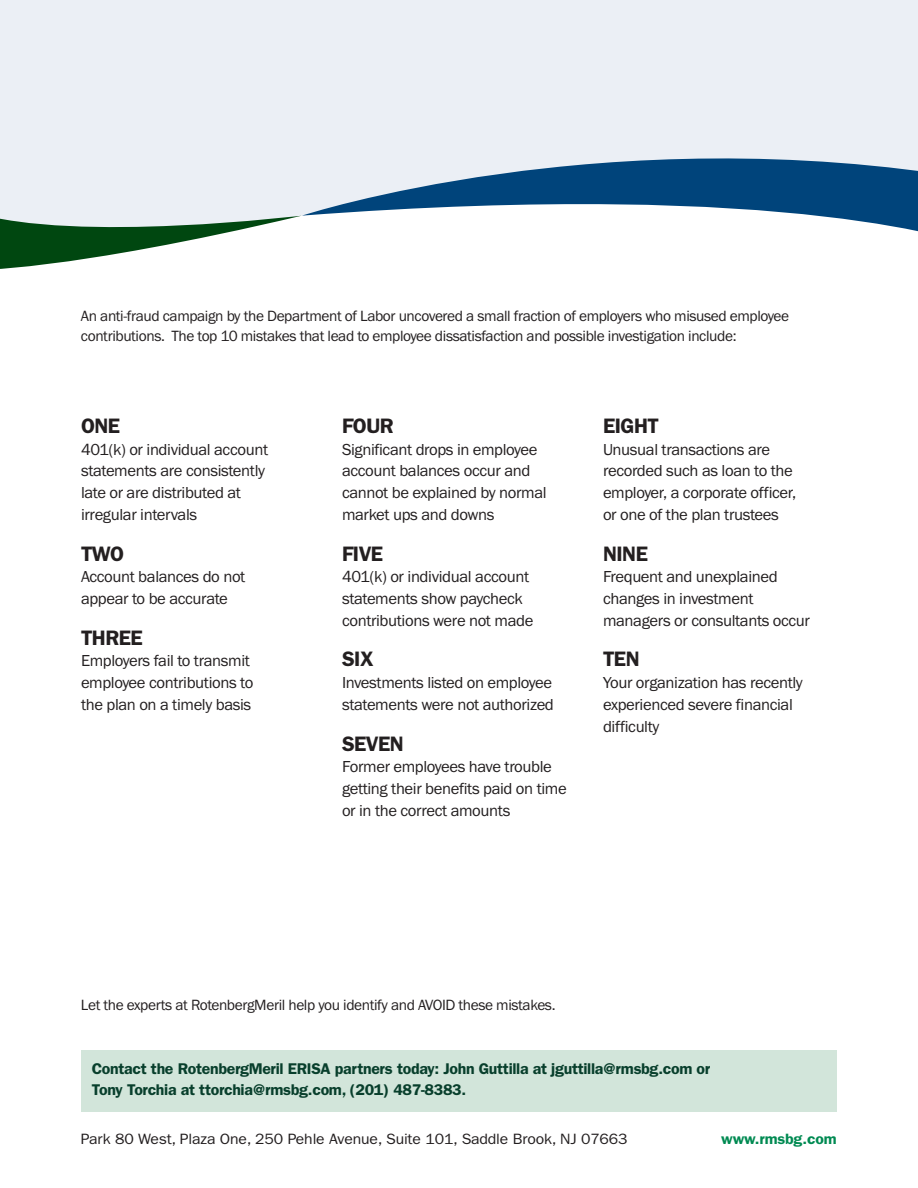
<style>
.page{position:relative;width:918px;height:1188px;background:#fff}
.page>*{position:absolute;margin:0;border:0;box-sizing:border-box;transform-origin:0 0}
.t1{font:600 21px "ITC Franklin Gothic Std";letter-spacing:-.025em;color:#231f20}
.t2{font:16.5px/21.8px "Franklin Gothic";letter-spacing:-.025em;color:#231f20}
.t3{font:600 15.6px/21px "ITC Franklin Gothic Std";letter-spacing:-.02em;color:#083f2c}
.t4{font:15.3px/19.5px "Franklin Gothic";letter-spacing:-.025em;color:#231f20}
.t5{font:15px "ITC Franklin Gothic Std";letter-spacing:-.01em;color:#231f20;scale:1.05 1}
.t6{font:600 15px "ITC Franklin Gothic Std";letter-spacing:-.01em;color:#008a52;scale:1.05 1}
</style>
<div class="page">
<div style="left:81px;top:1050px;width:756px;height:62px;background:#d2e5da"></div>
<div style="left:0;top:0;width:918px;height:212px;background:#ebeff5"></div>
<svg style="left:0;top:212px;width:302px;height:57px"></svg>
<svg style="left:302px;top:117px;width:616px;height:115px;fill:#ebeff5"></svg>
<p class="t4" style="left:81px;top:306px;width:710px">An anti-fraud campaign by the Department of Labor uncovered a small fraction of employers who misused employee contributions. The top 10 mistakes that lead to employee dissatisfaction and possible investigation include:</p>
<p class="t1" style="left:81px;top:419px;width:41px">ONE</p>
<p class="t2" style="left:81px;top:438px;width:189px">401(k) or individual account statements are consistently late or are distributed at irregular intervals</p>
<p class="t1" style="left:81px;top:546px;width:45px">TWO</p>
<p class="t2" style="left:81px;top:566px;width:166px">Account balances do not appear to be accurate</p>
<p class="t1" style="left:81px;top:630px;width:63px">THREE</p>
<p class="t2" style="left:81px;top:650px;width:174px">Employers fail to transmit employee contributions to the plan on a timely basis</p>
<p class="t1" style="left:342px;top:419px;width:53px">FOUR</p>
<p class="t2" style="left:342px;top:438px;width:206px">Significant drops in employee account balances occur and cannot be explained by normal market ups and downs</p>
<p class="t1" style="left:342px;top:546px;width:43px">FIVE</p>
<p class="t2" style="left:342px;top:566px;width:193px">401(k) or individual account statements show paycheck contributions were not made</p>
<p class="t1" style="left:342px;top:652px;width:33px">SIX</p>
<p class="t2" style="left:342px;top:672px;width:213px">Investments listed on employee statements were not authorized</p>
<p class="t1" style="left:342px;top:736px;width:63px">SEVEN</p>
<p class="t2" style="left:342px;top:756px;width:226px">Former employees have trouble getting their benefits paid on time or in the correct amounts</p>
<p class="t1" style="left:603px;top:419px;width:57px">EIGHT</p>
<p class="t2" style="left:603px;top:438px;width:195px">Unusual transactions are recorded such as loan to the employer, a corporate officer, or one of the plan trustees</p>
<p class="t1" style="left:603px;top:546px;width:47px">NINE</p>
<p class="t2" style="left:603px;top:566px;width:209px">Frequent and unexplained changes in investment managers or consultants occur</p>
<p class="t1" style="left:603px;top:652px;width:38px">TEN</p>
<p class="t2" style="left:603px;top:672px;width:201px">Your organization has recently experienced severe financial difficulty</p>
<p class="t4" style="left:81px;top:995px;width:476px">Let the experts at RotenbergMeril help you identify and AVOID these mistakes.</p>
<p class="t3" style="left:92px;top:1059px;width:620px">Contact the RotenbergMeril ERISA partners today: John Guttilla at jguttilla@rmsbg.com or<br>Tony Torchia at ttorchia@rmsbg.com, (201) 487-8383.</p>
<p class="t5" style="left:81px;top:1134px;width:522px">Park 80 West, Plaza One, 250 Pehle Avenue, Suite 101, Saddle Brook, NJ 07663</p>
<p class="t6" style="left:721px;top:1134px;width:111px">www.rmsbg.com</p>
</div>
